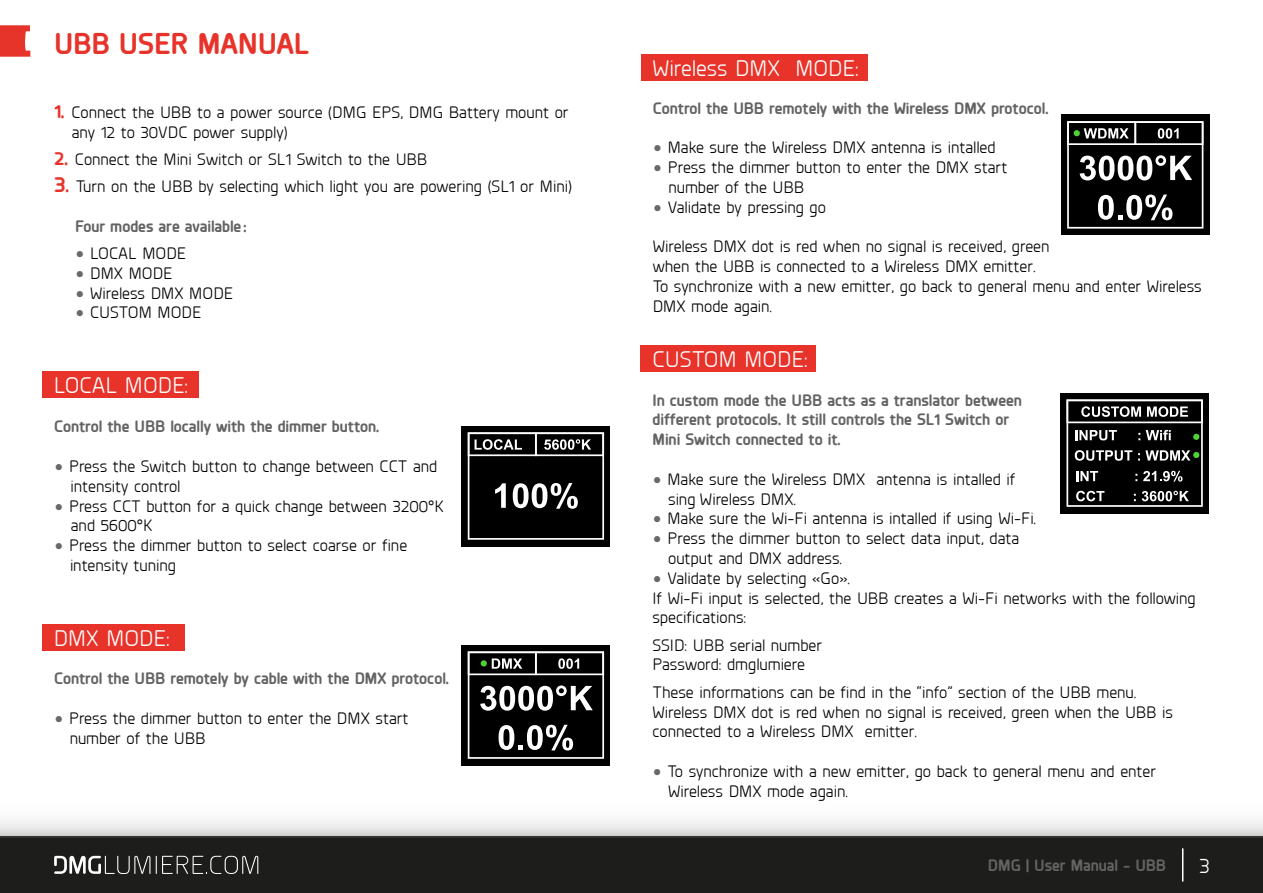
<style>
.page{position:relative;width:1263px;height:893px;background:#fff}
.page>*{position:absolute;margin:0;border:0;box-sizing:border-box;transform-origin:0 0}
.t1{font:700 30px "Planer";color:#e7332a}
.t2{font:22.5px "Planer";color:#fff}
.t3{font:21px "Planer";color:#fff}
.t4{font:16.5px/19.8px "Planer";color:#000}
.t5{font:700 16.5px/19.8px "Planer";color:#646363}
.s1{font-weight:700;font-size:19.5px;color:#e7332a}
.s2{font-weight:700;font-size:22.5px;color:#e7332a}
.s3{font-family:"Lato";color:#696969}
</style>
<div class="page">
<div style="left:0;top:837px;width:1263px;height:56px;background:#1d1d1b"></div>
<hr style="left:1182px;top:849px;width:1px;height:32px;background:#fff">
<svg style="left:0;top:821px;width:1263px;height:16px"></svg>
<svg style="left:156px;top:856px;width:102px;height:18px"></svg>
<svg style="left:54px;top:856px;width:96px;height:18px"></svg>
<svg style="left:0;top:25px;width:30px;height:32px"></svg>
<div style="left:43px;top:371px;width:156px;height:27px;background:#e7332a"></div>
<div style="left:641px;top:54px;width:227px;height:27px;background:#e7332a"></div>
<div style="left:43px;top:624px;width:142px;height:27px;background:#e7332a"></div>
<div style="left:462px;top:426px;width:148px;height:120px;background:#000"></div>
<svg style="left:468px;top:432px;width:136px;height:108px"></svg>
<div style="left:1061px;top:115px;width:148px;height:120px;background:#000"></div>
<svg style="left:1067px;top:121px;width:136px;height:108px"></svg>
<div style="left:462px;top:645px;width:148px;height:120px;background:#000"></div>
<svg style="left:468px;top:651px;width:136px;height:108px"></svg>
<div style="left:640px;top:345px;width:176px;height:27px;background:#e7332a"></div>
<div style="left:1060px;top:393px;width:149px;height:120px;background:#000"></div>
<svg style="left:1066px;top:399px;width:137px;height:108px"></svg>
<h1 class="t1" style="left:54px;top:22px;width:257px">UBB USER MANUAL</h1>
<p class="t4" style="left:72px;top:102px;width:498px;text-indent:-18px"><span class="s1">1.</span> Connect the UBB to a power source (DMG EPS, DMG Battery mount or any 12 to 30VDC power supply)</p>
<p class="t4" style="left:54px;top:149px;width:375px"><span class="s1">2.</span> Connect the Mini Switch or SL1 Switch to the UBB</p>
<p class="t4" style="left:54px;top:176px;width:519px"><span class="s2">3</span><span class="s1">.</span> Turn on the UBB by selecting which light you are powering (SL1 or Mini)</p>
<p class="t5" style="left:75px;top:215px;width:173px">Four modes are available :</p>
<p class="t4" style="left:75px;top:243px;width:113px"><span class="s3">•</span> LOCAL MODE</p>
<p class="t4" style="left:75px;top:262px;width:99px"><span class="s3">•</span> DMX MODE</p>
<p class="t4" style="left:75px;top:282px;width:160px"><span class="s3">•</span> Wireless DMX MODE</p>
<p class="t4" style="left:75px;top:302px;width:128px"><span class="s3">•</span> CUSTOM MODE</p>
<h2 class="t2" style="left:54px;top:371px;width:136px">LOCAL MODE:</h2>
<p class="t5" style="left:54px;top:415px;width:327px">Control the UBB locally with the dimmer button.</p>
<p class="t4" style="left:71px;top:456px;width:368px;text-indent:-16px"><span class="s3">•</span> Press the Switch button to change between CCT and intensity control</p>
<p class="t4" style="left:71px;top:495px;width:374px;text-indent:-17px"><span class="s3">•</span> Press CCT button for a quick change between 3200°K and 5600°K</p>
<p class="t4" style="left:70px;top:535px;width:339px;text-indent:-16px"><span class="s3">•</span> Press the dimmer button to select coarse or fine intensity tuning</p>
<h2 class="t2" style="left:54px;top:623px;width:117px">DMX MODE:</h2>
<p class="t5" style="left:54px;top:667px;width:396px">Control the UBB remotely by cable with the DMX protocol.</p>
<p class="t4" style="left:70px;top:708px;width:340px;text-indent:-16px"><span class="s3">•</span> Press the dimmer button to enter the DMX start number of the UBB</p>
<h2 class="t2" style="left:652px;top:53px;width:207px">Wireless DMX MODE:</h2>
<p class="t5" style="left:653px;top:97px;width:397px">Control the UBB remotely with the Wireless DMX protocol.</p>
<p class="t4" style="left:653px;top:137px;width:344px"><span class="s3">•</span> Make sure the Wireless DMX antenna is intalled</p>
<p class="t4" style="left:668px;top:157px;width:340px;text-indent:-16px"><span class="s3">•</span> Press the dimmer button to enter the DMX start number of the UBB</p>
<p class="t4" style="left:653px;top:196px;width:175px"><span class="s3">•</span> Validate by pressing go</p>
<p class="t4" style="left:653px;top:236px;width:551px">Wireless DMX dot is red when no signal is received, green<br>when the UBB is connected to a Wireless DMX emitter.<br>To synchronize with a new emitter, go back to general menu and enter Wireless DMX mode again.</p>
<h2 class="t2" style="left:652px;top:345px;width:157px">CUSTOM MODE:</h2>
<p class="t5" style="left:652px;top:388px;width:371px">In custom mode the UBB acts as a translator between different protocols. It still controls the SL1 Switch or<br>Mini Switch connected to it.</p>
<p class="t4" style="left:668px;top:468px;width:349px;text-indent:-16px"><span class="s3">•</span> Make sure the Wireless DMX antenna is intalled if sing Wireless DMX.</p>
<p class="t4" style="left:652px;top:508px;width:385px"><span class="s3">•</span> Make sure the Wi-Fi antenna is intalled if using Wi-Fi.</p>
<p class="t4" style="left:668px;top:528px;width:353px;text-indent:-16px"><span class="s3">•</span> Press the dimmer button to select data input, data output and DMX address.</p>
<p class="t4" style="left:652px;top:567px;width:545px"><span class="s3">•</span> Validate by selecting «Go».<br>If Wi-Fi input is selected, the UBB creates a Wi-Fi networks with the following specifications:</p>
<p class="t4" style="left:652px;top:634px;width:171px">SSID: UBB serial number<br>Password: dmglumiere</p>
<p class="t4" style="left:652px;top:681px;width:522px">These informations can be find in the “info” section of the UBB menu.<br>Wireless DMX dot is red when no signal is received, green when the UBB is connected to a Wireless DMX emitter.</p>
<p class="t4" style="left:668px;top:761px;width:489px;text-indent:-16px"><span class="s3">•</span> To synchronize with a new emitter, go back to general menu and enter<br>Wireless DMX mode again.</p>
<p class="t5" style="left:988px;top:854px;width:180px">DMG | User Manual - UBB</p>
<p class="t3" style="left:1199px;top:852px;width:12px">3</p>
</div>
